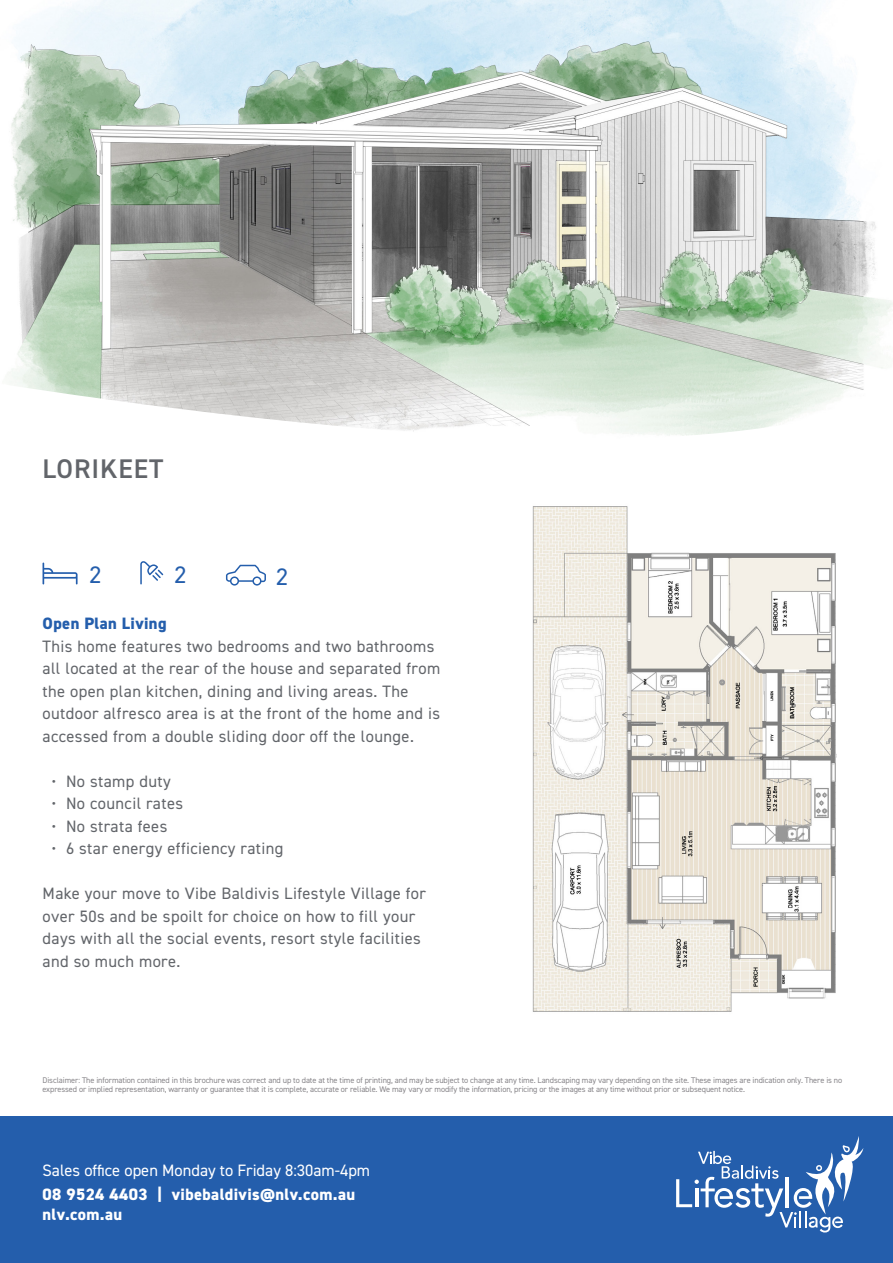
<style>
.page{position:relative;width:893px;height:1263px;background:#fff}
.page>*{position:absolute;margin:0;border:0;box-sizing:border-box;transform-origin:0 0}
.t1{font:600 27px "DIN2014";letter-spacing:.035em;color:#62656a}
.t2{font:24px "DIN2014";color:#245eac}
.t3{font:16.5px/22.5px "DIN2014";letter-spacing:.025em;color:#62656a}
.t4{font:800 16.5px "DIN2014";letter-spacing:.025em;color:#fff}
.t5{font:16.5px "DIN2014";color:#fff}
.t6{font:800 16.5px "DIN2014";letter-spacing:.025em;color:#245eac}
.t7{font:8.25px/9px "DIN2014";letter-spacing:-.01em;color:#88868a}
</style>
<div class="page">
<div style="left:0;top:1116px;width:893px;height:147px;background:#245eac"></div>
<img style="left:9px;top:0;width:884px;height:436px">
<svg style="left:226px;top:565px;width:40px;height:21px"></svg>
<svg style="left:140px;top:561px;width:23px;height:23px"></svg>
<svg style="left:43px;top:562px;width:35px;height:22px"></svg>
<svg style="left:676px;top:1136px;width:187px;height:96px"></svg>
<img style="left:532px;top:506px;width:305px;height:506px">
<p class="t1" style="left:43px;top:451px;width:122px">LORIKEET</p>
<p class="t2" style="left:89px;top:560px;width:13px">2</p>
<p class="t2" style="left:175px;top:560px;width:13px">2</p>
<p class="t2" style="left:276px;top:562px;width:13px">2</p>
<p class="t6" style="left:43px;top:612px;width:125px">Open Plan Living</p>
<p class="t3" style="left:43px;top:634px;width:399px">This home features two bedrooms and two bathrooms all located at the rear of the house and separated from the open plan kitchen, dining and living areas. The outdoor alfresco area is at the front of the home and is accessed from a double sliding door off the lounge.</p>
<p class="t3" style="left:52px;top:769px;width:121px">• No stamp duty</p>
<p class="t3" style="left:52px;top:792px;width:133px">• No council rates</p>
<p class="t3" style="left:52px;top:814px;width:117px">• No strata fees</p>
<p class="t3" style="left:52px;top:837px;width:233px">• 6 star energy efficiency rating</p>
<p class="t3" style="left:43px;top:882px;width:385px">Make your move to Vibe Baldivis Lifestyle Village for over 50s and be spoilt for choice on how to fill your days with all the social events, resort style facilities and so much more.</p>
<p class="t7" style="left:43px;top:1075px;width:801px">Disclaimer: The information contained in this brochure was correct and up to date at the time of printing, and may be subject to change at any time. Landscaping may vary depending on the site. These images are indication only. There is no expressed or implied representation, warranty or guarantee that it is complete, accurate or reliable. We may vary or modify the information, pricing or the images at any time without prior or subsequent notice.</p>
<p class="t5" style="left:43px;top:1160px;width:329px">Sales office open Monday to Friday 8:30am-4pm</p>
<p class="t4" style="left:43px;top:1183px;width:314px">08 9524 4403 | vibebaldivis@nlv.com.au</p>
<p class="t4" style="left:43px;top:1203px;width:81px">nlv.com.au</p>
</div>
